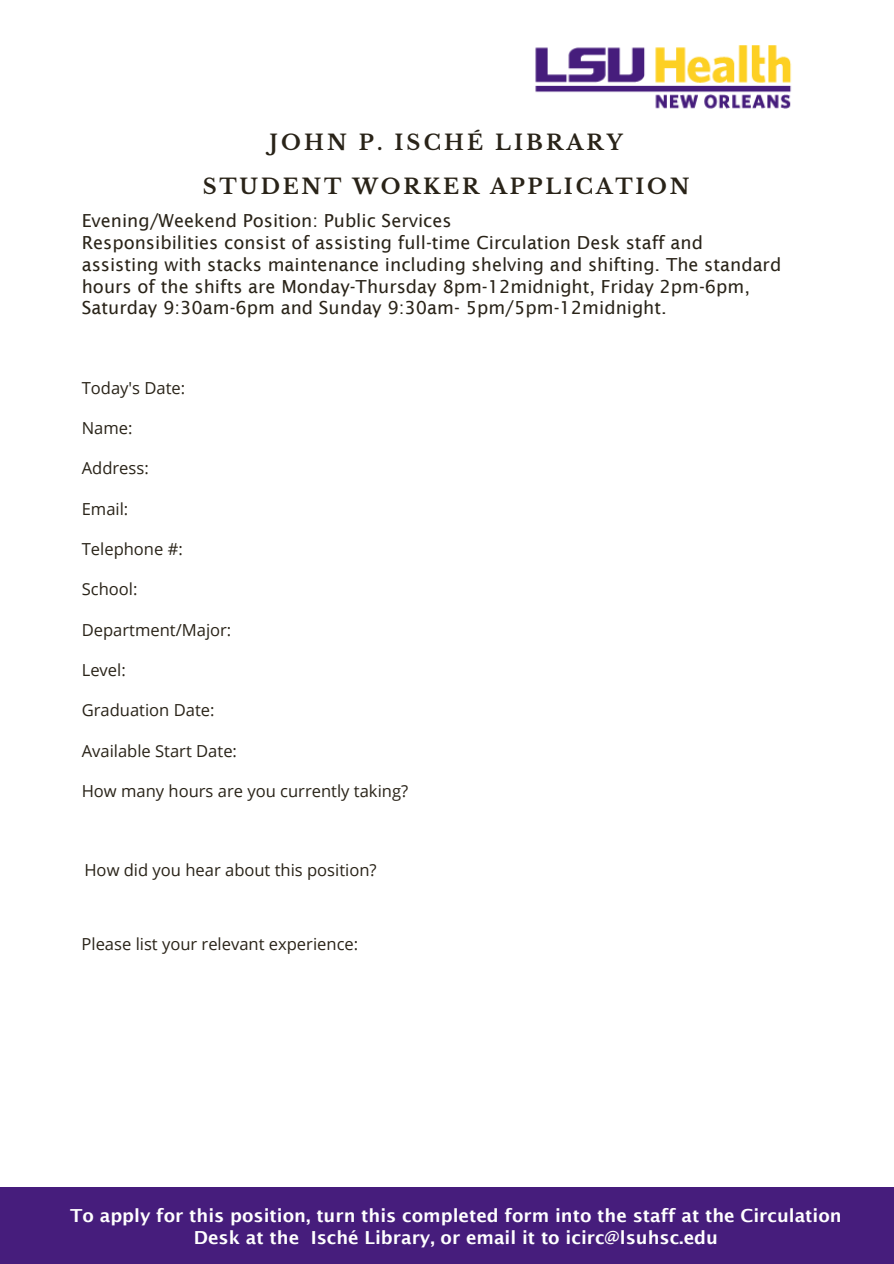
<style>
.page{position:relative;width:894px;height:1264px;background:#fff}
.page>*{position:absolute;margin:0;border:0;box-sizing:border-box;transform-origin:0 0}
.t1{font:700 21px/43.5px "Libre Baskerville";letter-spacing:.13em;color:#292318;text-align:center}
.t2{font:18px/21.9px "Lucida Sans";color:#292318}
.t3{font:600 18px/21.6px "Lucida Sans";color:#fff;text-align:center}
.t4{font:16.5px "Open Sans";color:#292318}
</style>
<div class="page">
<div style="left:0;top:1186px;width:893px;height:77px;background:#461d7c"></div>
<img style="left:535px;top:45px;width:257px;height:64px">
<p class="t1" style="left:203px;top:121px;width:488px">JOHN P. ISCHÉ LIBRARY<br>STUDENT WORKER APPLICATION</p>
<p class="t2" style="left:82px;top:210px;width:701px">Evening/Weekend Position: Public Services<br>Responsibilities consist of assisting full-time Circulation Desk staff and assisting with stacks maintenance including shelving and shifting. The standard hours of the shifts are Monday-Thursday 8pm-12midnight, Friday 2pm-6pm, Saturday 9:30am-6pm and Sunday 9:30am- 5pm/5pm-12midnight.</p>
<p class="t4" style="left:82px;top:376px;width:105px">Today's Date:</p>
<p class="t4" style="left:82px;top:416px;width:52px">Name:</p>
<p class="t4" style="left:82px;top:457px;width:68px">Address:</p>
<p class="t4" style="left:82px;top:497px;width:48px">Email:</p>
<p class="t4" style="left:82px;top:537px;width:102px">Telephone #:</p>
<p class="t4" style="left:82px;top:577px;width:57px">School:</p>
<p class="t4" style="left:82px;top:618px;width:151px">Department/Major:</p>
<p class="t4" style="left:82px;top:658px;width:46px">Level:</p>
<p class="t4" style="left:82px;top:698px;width:134px">Graduation Date:</p>
<p class="t4" style="left:82px;top:739px;width:157px">Available Start Date:</p>
<p class="t4" style="left:82px;top:779px;width:328px">How many hours are you currently taking?</p>
<p class="t4" style="left:84px;top:858px;width:293px">How did you hear about this position?</p>
<p class="t4" style="left:81px;top:932px;width:278px">Please list your relevant experience:</p>
<p class="t3" style="left:70px;top:1204px;width:773px">To apply for this position, turn this completed form into the staff at the Circulation<br>Desk at the Isché Library, or email it to icirc@lsuhsc.edu</p>
</div>
